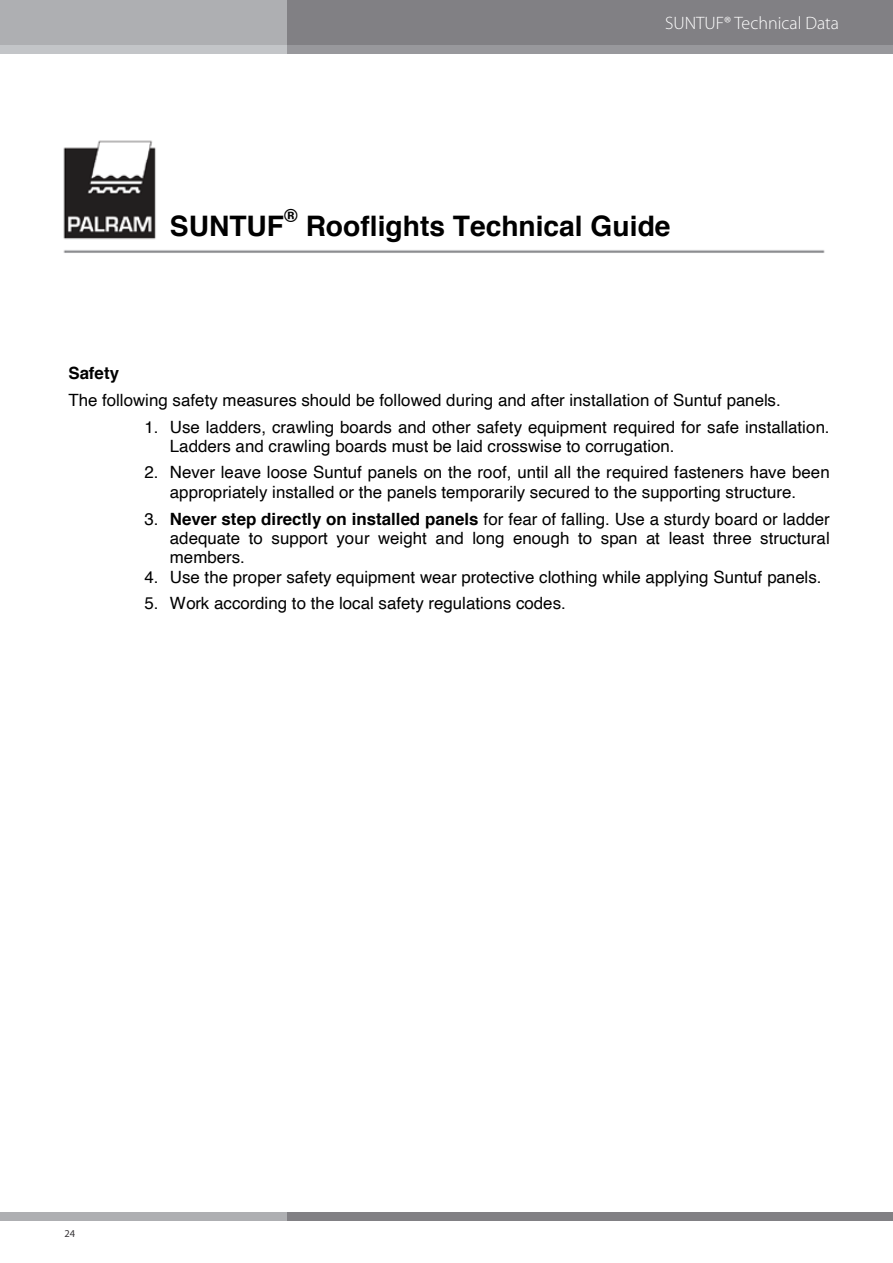
<style>
.page{position:relative;width:893px;height:1263px;background:#fff}
.page>*{position:absolute;margin:0;border:0;box-sizing:border-box;transform-origin:0 0}
.t1{font:700 28.2px "Helvetica";color:#000}
.t2{font:700 18.3px "Helvetica";color:#000}
.t3{font:300 18px "Myriad Pro";color:#fff}
.t4{font:16.95px/19.4px "Helvetica";color:#000}
.t5{font:700 16.95px "Helvetica";letter-spacing:.005em;color:#000}
.t6{font:10.5px "Myriad Pro";color:#373437}
.s1{font-weight:700}
</style>
<div class="page">
<div style="left:286px;top:1212px;width:607px;height:9px;background:#818084"></div>
<div style="left:0;top:1212px;width:286px;height:9px;background:#aeafb2"></div>
<div style="left:286px;top:0;width:607px;height:54px;background:#818084"></div>
<div style="left:286px;top:45px;width:607px;height:9px;background:#98989c"></div>
<div style="left:0;top:0;width:286px;height:54px;background:#aeafb2"></div>
<div style="left:0;top:45px;width:286px;height:9px;background:#c3c5c8"></div>
<img style="left:63px;top:140px;width:762px;height:113px">
<p class="t3" style="left:665px;top:13px;width:175px">SUNTUF® Technical Data</p>
<h1 class="t1" style="left:170px;top:203px;width:116px">SUNTUF</h1>
<p class="t2" style="left:284px;top:201px;width:15px">®</p>
<h1 class="t1" style="left:306px;top:203px;width:366px">Rooflights Technical Guide</h1>
<p class="t5" style="left:68px;top:360px;width:52px">Safety</p>
<p class="t4" style="left:68px;top:391px;width:714px">The following safety measures should be followed during and after installation of Suntuf panels.</p>
<p class="t4" style="left:170px;top:417px;width:661px;text-indent:-25px">1. Use ladders, crawling boards and other safety equipment required for safe installation.<br>Ladders and crawling boards must be laid crosswise to corrugation.</p>
<p class="t4" style="left:145px;top:463px;width:687px;text-align:center">2. Never leave loose Suntuf panels on the roof, until all the required fasteners have been appropriately installed or the panels temporarily secured to the supporting structure.</p>
<p class="t4" style="left:170px;top:509px;width:661px;text-align:justify;text-indent:-25px">3. <span class="s1">Never step directly on installed panels</span> for fear of falling. Use a sturdy board or ladder adequate to support your weight and long enough to span at least three structural members.</p>
<p class="t4" style="left:145px;top:567px;width:678px">4. Use the proper safety equipment wear protective clothing while applying Suntuf panels.</p>
<p class="t4" style="left:145px;top:594px;width:423px">5. Work according to the local safety regulations codes.</p>
<p class="t6" style="left:64px;top:1228px;width:12px">24</p>
</div>
